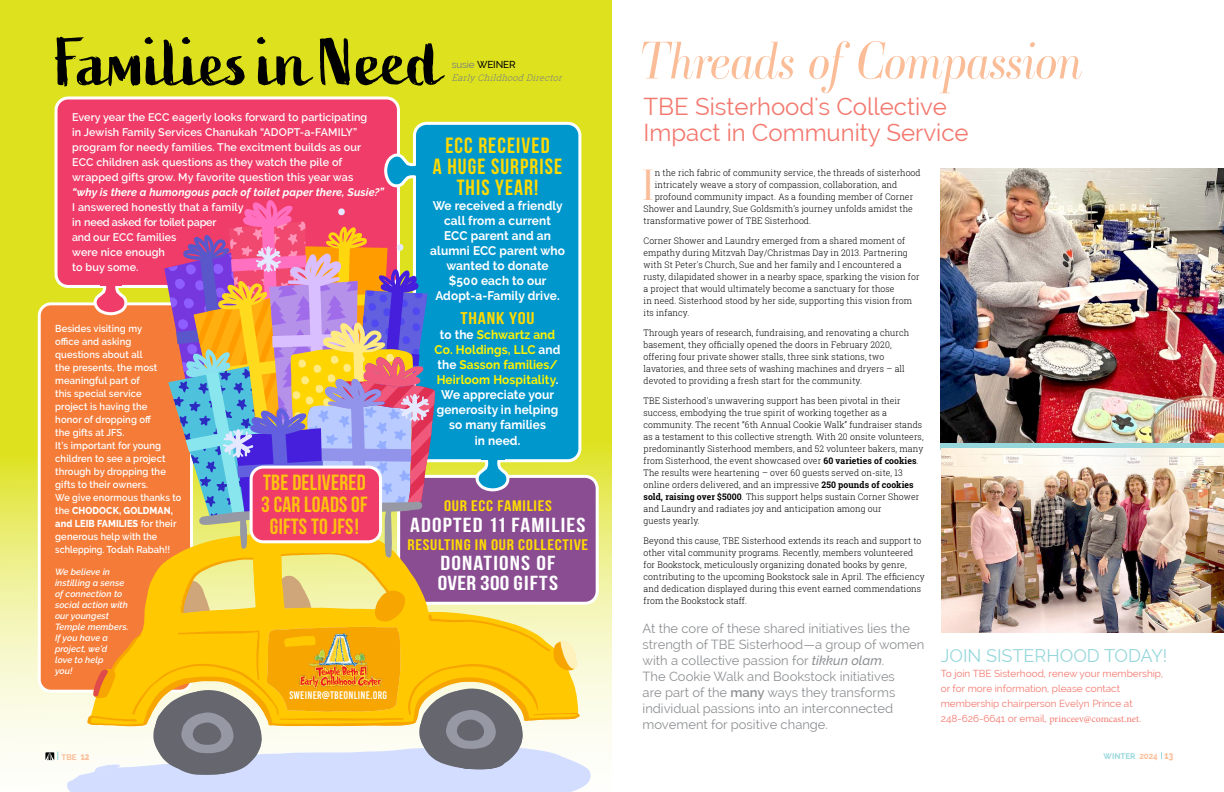
<style>
.page{position:relative;width:1224px;height:792px;background:#fff}
.page>*{position:absolute;margin:0;border:0;box-sizing:border-box;transform-origin:0 0}
.t1{font:67.1px "Active";color:#000;scale:1.2 1}
.t2{font:italic 300 52px "Ambroise Std";letter-spacing:-.01em;color:#fbbd98}
.t3{font:300 43px "Ambroise Std";color:#fbbd98;scale:.96 1}
.t4{font:24px/26px "Raleway";color:#f3796f}
.t5{font:22px/22px "Bebas Neue";letter-spacing:.01em;color:#ffc20e;text-align:center}
.t6{font:22px/21px "Bebas Neue";letter-spacing:.05em;color:#ffda00;text-align:center}
.t7{font:20.3px/20.3px "Bebas Neue";letter-spacing:.05em;color:#fff;scale:1.18 1}
.t8{font:18px "Raleway";color:#97d7db}
.t9{font:17px "Bebas Neue";letter-spacing:.04em;color:#ffda00;scale:1.18 1}
.t10{font:15.3px "Bebas Neue";letter-spacing:.04em;color:#ffda00;scale:1.18 1}
.t11{font:13px/16px "Raleway";color:#8e9093}
.t12{font:700 12.5px/15.1px "Raleway";letter-spacing:.01em;color:#fff;text-align:center;scale:.95 1}
.t13{font:600 11px/15px "Raleway";letter-spacing:.01em;color:#fff}
.t14{font:italic 700 11px "Raleway";letter-spacing:.01em;color:#fff}
.t15{font:11px "Bebas Kai";letter-spacing:.02em;color:#fff}
.t16{font:600 10px/13px "Raleway";letter-spacing:.01em;color:#fff;scale:.95 1}
.t17{font:10px/15px "Raleway";color:#f3796f}
.t18{font:500 10px "Raleway";letter-spacing:-.01em;color:#000}
.t19{font:300 9px/12px "Roboto Slab";letter-spacing:.01em;color:#000;scale:.96 1}
.t20{font:italic 600 9px/11px "Raleway";letter-spacing:.01em;color:#fff}
.t21{font:italic 300 9px "Roboto Slab";color:#747b82}
.t22{font:700 8px "Raleway";color:#97d7db}
.t23{font:700 8px "Raleway";color:#fbbd98}
.s1{font-weight:400;color:#747b82}
.s2{font-weight:800}
.s3{color:#fff200}
.s4{font-weight:800;font-size:10px}
.s5{font-weight:700}
.s6{font-weight:500;font-style:italic}
.s7{font-weight:600}
.s8{font-family:"Minion Pro"}
.s9{font-size:9px;color:#fbbd98}
.s10{font-weight:800;font-size:10px;color:#fbbd98}
</style>
<div class="page">
<svg style="left:940px;top:443px;width:284px;height:7px;background:#a7dcde"></svg>
<svg style="left:0;top:0;width:612px;height:760px;background:#e1e439"></svg>
<div style="left:39px;top:304px;width:152px;height:387px;background:#f47b38;border-radius:12px"></div>
<div style="left:38px;top:302px;width:155px;height:391px;border:3px solid #fff;border-radius:12px"></div>
<div style="left:414px;top:123px;width:166px;height:338px;background:#0097cd;border-radius:12px"></div>
<div style="left:56px;top:98px;width:342px;height:188px;background:#ef3c68;border-radius:12px"></div>
<div style="left:55px;top:96px;width:345px;height:192px;border:3px solid #fff;border-radius:12px"></div>
<img style="left:941px;top:449px;width:283px;height:183px">
<img style="left:940px;top:169px;width:284px;height:274px">
<svg style="left:67px;top:150px;width:524px;height:642px"></svg>
<div style="left:100px;top:280px;width:22px;height:5px;background:#ef3c68"></div>
<svg style="left:45px;top:752px;width:13px;height:9px"></svg>
<h1 class="t1" style="left:55px;top:24px;width:324px">Families in Need</h1>
<p class="t18" style="left:452px;top:59px;width:65px"><span class="s1">susie</span> WEINER</p>
<p class="t21" style="left:452px;top:72px;width:115px">Early Childhood Director</p>
<p class="t13" style="left:72px;top:109px;width:297px">Every year the ECC eagerly looks forward to participating in Jewish Family Services Chanukah “ADOPT-a-FAMILY” program for needy families. The excitment builds as our ECC children ask questions as they watch the pile of wrapped gifts grow. My favorite question this year was</p>
<p class="t14" style="left:72px;top:185px;width:313px">“why is there a humongous pack of toilet paper there, Susie?”</p>
<p class="t13" style="left:72px;top:199px;width:173px">I answered honestly that a family in need asked for toilet paper<br>and our ECC families<br>were nice enough<br>to buy some.</p>
<p class="t16" style="left:55px;top:322px;width:134px">Besides visiting my<br>office and asking<br>questions about all<br>the presents, the most meaningful part of<br>this special service<br>project is having the<br>honor of dropping off<br>the gifts at JFS.<br>It’s important for young children to see a project through by dropping the gifts to their owners.<br>We give enormous thanks to the <span class="s2">CHODOCK, GOLDMAN, and LEIB FAMILIES</span> for their generous help with the schlepping. Todah Rabah!!</p>
<p class="t20" style="left:55px;top:567px;width:75px">We believe in instilling a sense of connection to social action with our youngest<br>Temple members.<br>If you have a project, we’d<br>love to help<br>you!</p>
<h3 class="t5" style="left:261px;top:471px;width:108px">TBE DELIVERED<br>3 CAR LOADS OF<br>GIFTS TO JFS!</h3>
<p class="t15" style="left:289px;top:690px;width:99px">SWEINER@TBEONLINE.ORG</p>
<h3 class="t6" style="left:433px;top:134px;width:131px">ECC RECEIVED<br>A HUGE SURPRISE<br>THIS YEAR!</h3>
<h3 class="t12" style="left:430px;top:198px;width:143px">We received a friendly call from a current<br>ECC parent and an alumni ECC parent who wanted to donate<br>$500 each to our<br>Adopt-a-Family drive.</h3>
<h3 class="t9" style="left:461px;top:308px;width:64px">THANK YOU</h3>
<h3 class="t12" style="left:435px;top:327px;width:134px">to the <span class="s3">Schwartz and<br>Co. Holdings, LLC</span> and the <span class="s3">Sasson families/<br>Heirloom Hospitality</span>.<br>We appreciate your generosity in helping so many families<br>in need.</h3>
<h3 class="t10" style="left:444px;top:498px;width:93px">OUR ECC FAMILIES</h3>
<h3 class="t7" style="left:410px;top:514px;width:150px">ADOPTED 11 FAMILIES</h3>
<h3 class="t10" style="left:408px;top:536px;width:155px">RESULTING IN OUR COLLECTIVE</h3>
<h3 class="t7" style="left:438px;top:553px;width:103px">DONATIONS OF<br>OVER 300 GIFTS</h3>
<p class="t23" style="left:62px;top:753px;width:30px">TBE <span class="s4">12</span></p>
<h2 class="t2" style="left:639px;top:28px;width:446px">Threads of Compassion</h2>
<h3 class="t4" style="left:644px;top:93px;width:327px">TBE Sisterhood's Collective<br>Impact in Community Service</h3>
<h3 class="t3" style="left:642px;top:158px;width:14px">I</h3>
<p class="t19" style="left:655px;top:167px;width:279px">n the rich fabric of community service, the threads of sisterhood</p>
<p class="t19" style="left:655px;top:179px;width:254px">intricately weave a story of compassion, collaboration, and</p>
<p class="t19" style="left:655px;top:191px;width:271px">profound community impact. As a founding member of Corner</p>
<p class="t19" style="left:644px;top:203px;width:282px">Shower and Laundry, Sue Goldsmith’s journey unfolds amidst the</p>
<p class="t19" style="left:644px;top:215px;width:176px">transformative power of TBE Sisterhood.</p>
<p class="t19" style="left:644px;top:235px;width:289px">Corner Shower and Laundry emerged from a shared moment of empathy during Mitzvah Day/Christmas Day in 2013. Partnering with St Peter's Church, Sue and her family and I encountered a rusty, dilapidated shower in a nearby space, sparking the vision for a project that would ultimately become a sanctuary for those<br>in need. Sisterhood stood by her side, supporting this vision from its infancy.</p>
<p class="t19" style="left:644px;top:327px;width:278px">Through years of research, fundraising, and renovating a church basement, they officially opened the doors in February 2020, offering four private shower stalls, three sink stations, two lavatories, and three sets of washing machines and dryers – all devoted to providing a fresh start for the community.</p>
<p class="t19" style="left:644px;top:395px;width:293px">TBE Sisterhood's unwavering support has been pivotal in their success, embodying the true spirit of working together as a community. The recent “6th Annual Cookie Walk” fundraiser stands as a testament to this collective strength. With 20 onsite volunteers, predominantly Sisterhood members, and 52 volunteer bakers, many from Sisterhood, the event showcased over <span class="s5">60 varieties of cookies</span>.<br>The results were heartening – over 60 guests served on-site, 13 online orders delivered, and an impressive <span class="s5">250 pounds of cookies sold, raising over $5000</span>. This support helps sustain Corner Shower and Laundry and radiates joy and anticipation among our<br>guests yearly.</p>
<p class="t19" style="left:644px;top:535px;width:294px">Beyond this cause, TBE Sisterhood extends its reach and support to other vital community programs. Recently, members volunteered for Bookstock, meticulously organizing donated books by genre, contributing to the upcoming Bookstock sale in April. The efficiency and dedication displayed during this event earned commendations from the Bookstock staff.</p>
<p class="t11" style="left:643px;top:620px;width:283px">At the core of these shared initiatives lies the strength of TBE Sisterhood—a group of women with a collective passion for <span class="s6">tikkun olam</span>.<br>The Cookie Walk and Bookstock initiatives<br>are part of the <span class="s7">many</span> ways they transforms individual passions into an interconnected movement for positive change.</p>
<h3 class="t8" style="left:941px;top:645px;width:228px">JOIN SISTERHOOD TODAY!</h3>
<p class="t17" style="left:941px;top:666px;width:224px">To join TBE Sisterhood, renew your membership, or for more information, please contact membership chairperson Evelyn Prince at 248-626-6641 or email, <span class="s8">princeev@comcast.net</span>.</p>
<p class="t22" style="left:1104px;top:752px;width:71px">WINTER <span class="s9">2024</span> <span class="s10">13</span></p>
</div>
